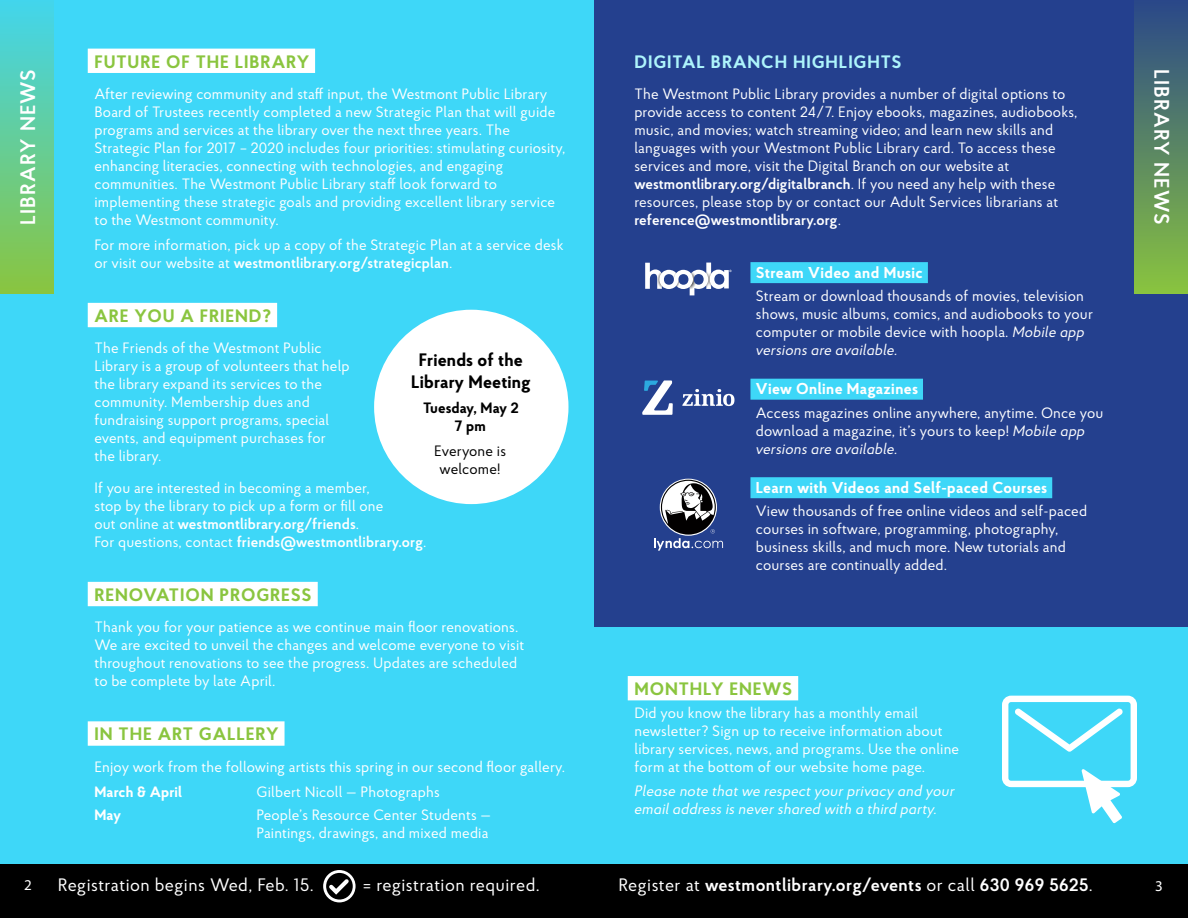
<style>
.page{position:relative;width:1188px;height:918px;background:#fff}
.page>*{position:absolute;margin:0;border:0;box-sizing:border-box;transform-origin:0 0}
.t1{font:600 21px "Proba Pro";letter-spacing:.05em;color:#fff}
.t2{font:700 18px "Proba Pro";letter-spacing:.05em;color:#8ac53f}
.t3{font:600 18px "Proba Pro";letter-spacing:.025em;color:#fff}
.t4{font:18px "Proba Pro";letter-spacing:.025em;color:#fff}
.t5{font:700 18px/21.6px "Proba Pro";letter-spacing:.01em;color:#000;text-align:center}
.t6{font:700 18px "Proba Pro";letter-spacing:.05em;color:#adf4fb}
.t7{font:700 15.75px "Proba Pro";letter-spacing:.025em;color:#fff}
.t8{font:15px/18px "Proba Pro";letter-spacing:.01em;color:#fff}
.t9{font:italic 15px/18px "Proba Pro";letter-spacing:.01em;color:#fff}
.t10{font:15px/18px "Proba Pro";letter-spacing:.01em;color:#000;text-align:center}
.t11{font:700 15px/18px "Proba Pro";letter-spacing:.01em;color:#000;text-align:center}
.t12{font:700 15px "Proba Pro";letter-spacing:.01em;color:#fff}
.t13{font:15px "Myriad Pro";color:#fff}
.s1{font-weight:600}
.s2{font-style:italic}
.s3{font-weight:400}
</style>
<div class="page">
<div style="left:0;top:0;width:594px;height:918px;background:#3ed7f8"></div>
<div style="left:594px;top:0;width:594px;height:918px;background:#3ed7f8"></div>
<div style="left:594px;top:0;width:594px;height:626px;background:#24408e"></div>
<div style="left:0;top:864px;width:1188px;height:54px;background:#000"></div>
<svg style="left:323px;top:870px;width:33px;height:32px"></svg>
<svg style="left:326px;top:873px;width:27px;height:27px"></svg>
<svg style="left:326px;top:875px;width:27px;height:23px"></svg>
<div style="left:88px;top:49px;width:227px;height:24px;background:#fff"></div>
<div style="left:88px;top:303px;width:189px;height:24px;background:#fff"></div>
<div style="left:88px;top:582px;width:230px;height:24px;background:#fff"></div>
<div style="left:88px;top:721px;width:197px;height:25px;background:#fff"></div>
<div style="left:628px;top:676px;width:170px;height:24px;background:#fff"></div>
<div style="left:750px;top:262px;width:178px;height:21px;background:#3ed7f8"></div>
<div style="left:750px;top:379px;width:173px;height:21px;background:#3ed7f8"></div>
<div style="left:750px;top:477px;width:302px;height:21px;background:#3ed7f8"></div>
<svg style="left:645px;top:263px;width:87px;height:32px"></svg>
<svg style="left:654px;top:480px;width:69px;height:71px"></svg>
<svg style="left:642px;top:380px;width:31px;height:35px"></svg>
<svg style="left:682px;top:389px;width:52px;height:17px"></svg>
<svg style="left:1002px;top:696px;width:135px;height:127px"></svg>
<div style="left:374px;top:310px;width:195px;height:194px;background:#fff;border-radius:50%"></div>
<div style="left:1135px;top:0;width:53px;height:294px;background:linear-gradient(to bottom,#2a4789,#89c43f)"></div>
<div style="left:0;top:0;width:54px;height:294px;background:linear-gradient(to bottom,#42d5ec,#89c53f)"></div>
<h1 class="t1" style="left:14px;top:225px;width:157px;rotate:-90deg">LIBRARY NEWS</h1>
<p class="t2" style="left:94px;top:50px;width:216px">FUTURE OF THE LIBRARY</p>
<p class="t8" style="left:94px;top:85px;width:472px">After reviewing community and staff input, the Westmont Public Library Board of Trustees recently completed a new Strategic Plan that will guide programs and services at the library over the next three years. The Strategic Plan for 2017 – 2020 includes four priorities: stimulating curiosity, enhancing literacies, connecting with technologies, and engaging communities. The Westmont Public Library staff look forward to implementing these strategic goals and providing excellent library service to the Westmont community.</p>
<p class="t8" style="left:94px;top:235px;width:471px">For more information, pick up a copy of the Strategic Plan at a service desk or visit our website at <span class="s1">westmontlibrary.org/strategicplan</span>.</p>
<p class="t2" style="left:94px;top:304px;width:178px">ARE YOU A FRIEND?</p>
<p class="t8" style="left:94px;top:339px;width:257px">The Friends of the Westmont Public Library is a group of volunteers that help the library expand its services to the community. Membership dues and fundraising support programs, special events, and equipment purchases for the library.</p>
<p class="t8" style="left:94px;top:478px;width:333px">If you are interested in becoming a member,<br>stop by the library to pick up a form or fill one<br>out online at <span class="s1">westmontlibrary.org/friends</span>.<br>For questions, contact <span class="s1">friends@westmontlibrary.org</span>.</p>
<p class="t2" style="left:94px;top:583px;width:219px">RENOVATION PROGRESS</p>
<p class="t8" style="left:94px;top:618px;width:431px">Thank you for your patience as we continue main floor renovations.<br>We are excited to unveil the changes and welcome everyone to visit throughout renovations to see the progress. Updates are scheduled to be complete by late April.</p>
<p class="t2" style="left:94px;top:722px;width:186px">IN THE ART GALLERY</p>
<p class="t8" style="left:94px;top:757px;width:472px">Enjoy work from the following artists this spring in our second floor gallery.</p>
<p class="t12" style="left:94px;top:782px;width:89px">March &amp; April</p>
<p class="t8" style="left:256px;top:782px;width:185px">Gilbert Nicoll — Photographs</p>
<p class="t12" style="left:94px;top:805px;width:28px">May</p>
<p class="t8" style="left:256px;top:806px;width:236px">People’s Resource Center Students —<br>Paintings, drawings, and mixed media</p>
<p class="t5" style="left:411px;top:349px;width:121px">Friends of the<br>Library Meeting</p>
<p class="t11" style="left:423px;top:398px;width:97px">Tuesday, May 2<br>7 pm</p>
<p class="t10" style="left:434px;top:441px;width:74px">Everyone is welcome!</p>
<p class="t6" style="left:634px;top:50px;width:269px">DIGITAL BRANCH HIGHLIGHTS</p>
<p class="t8" style="left:634px;top:85px;width:445px">The Westmont Public Library provides a number of digital options to provide access to content 24/7. Enjoy ebooks, magazines, audiobooks, music, and movies; watch streaming video; and learn new skills and languages with your Westmont Public Library card. To access these services and more, visit the Digital Branch on our website at <span class="s1">westmontlibrary.org/digitalbranch</span>. If you need any help with these resources, please stop by or contact our Adult Services librarians at <span class="s1">reference@westmontlibrary.org</span>.</p>
<p class="t7" style="left:756px;top:262px;width:169px">Stream Video and Music</p>
<p class="t8" style="left:756px;top:287px;width:339px">Stream or download thousands of movies, television shows, music albums, comics, and audiobooks to your computer or mobile device with hoopla. <span class="s2">Mobile app versions are available.</span></p>
<p class="t7" style="left:756px;top:379px;width:164px">View Online Magazines</p>
<p class="t8" style="left:756px;top:403px;width:349px">Access magazines online anywhere, anytime. Once you download a magazine, it’s yours to keep! <span class="s2">Mobile app versions are available.</span></p>
<p class="t7" style="left:756px;top:477px;width:293px">Learn with Videos and Self-paced Courses</p>
<p class="t8" style="left:756px;top:502px;width:333px">View thousands of free online videos and self-paced courses in software, programming, photography, business skills, and much more. New tutorials and courses are continually added.</p>
<p class="t2" style="left:634px;top:677px;width:159px">MONTHLY ENEWS</p>
<p class="t8" style="left:634px;top:704px;width:326px">Did you know the library has a monthly email newsletter? Sign up to receive information about library services, news, and programs. Use the online form at the bottom of our website home page.</p>
<p class="t9" style="left:634px;top:781px;width:322px">Please note that we respect your privacy and your email address is never shared with a third party.</p>
<h1 class="t1" style="left:1175px;top:69px;width:157px;rotate:90deg">LIBRARY NEWS</h1>
<p class="t4" style="left:58px;top:874px;width:258px">Registration begins Wed, Feb. 15.</p>
<p class="t4" style="left:363px;top:874px;width:178px">= registration required.</p>
<p class="t3" style="left:618px;top:874px;width:476px"><span class="s3">Register at</span> westmontlibrary.org/events <span class="s3">or call</span> 630 969 5625<span class="s3">.</span></p>
<p class="t13" style="left:24px;top:876px;width:9px">2</p>
<p class="t13" style="left:1155px;top:877px;width:9px">3</p>
</div>
